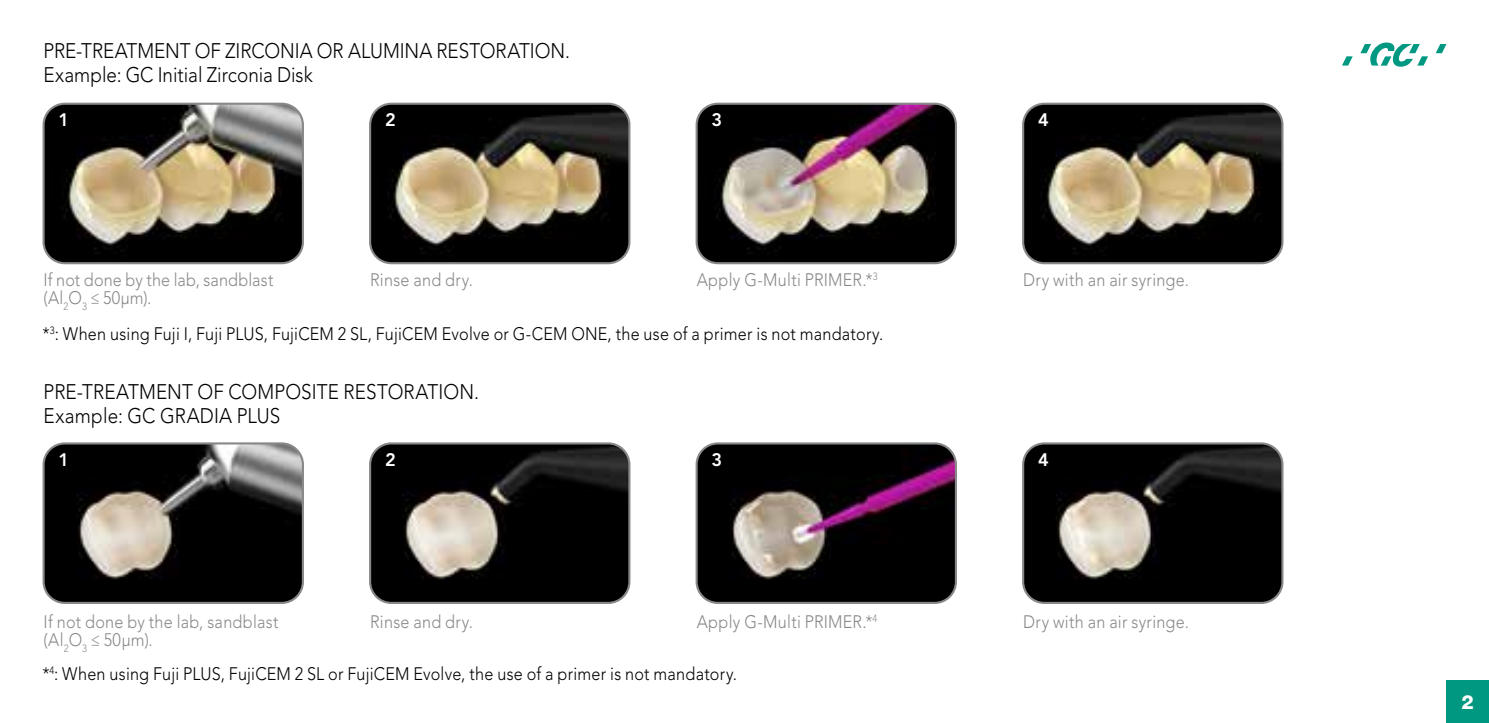
<style>
.page{position:relative;width:1489px;height:723px;background:#fff}
.page>*{position:absolute;margin:0;border:0;box-sizing:border-box;transform-origin:0 0}
.t1{font:300 21px/24px "Avenir LT Std";color:#000;scale:.9 1}
.t2{font:800 19.5px "Helvetica Neue LT Std";color:#fff}
.t3{font:300 18px/18px "Avenir LT Std";letter-spacing:.015em;color:#878988;scale:.9 1}
.t4{font:300 18px "Avenir LT Std";letter-spacing:.015em;color:#000;scale:.9 1}
.t5{font:800 18px "Avenir LT Std";color:#fff}
</style>
<div class="page">
<svg style="left:1436px;top:44px;width:10px;height:9px"></svg>
<svg style="left:1360px;top:43px;width:67px;height:24px"></svg>
<svg style="left:1342px;top:56px;width:10px;height:10px"></svg>
<div style="left:1446px;top:680px;width:42px;height:43px;background:#009880"></div>
<img style="left:44px;top:104px;width:257px;height:159px">
<div style="left:43px;top:103px;width:261px;height:161px;border:2px solid #878988;border-radius:21px"></div>
<img style="left:372px;top:104px;width:257px;height:159px">
<div style="left:369px;top:103px;width:261px;height:161px;border:2px solid #878988;border-radius:21px"></div>
<img style="left:698px;top:104px;width:257px;height:159px">
<div style="left:695px;top:103px;width:261px;height:161px;border:2px solid #878988;border-radius:21px"></div>
<img style="left:1025px;top:104px;width:257px;height:159px">
<div style="left:1022px;top:103px;width:261px;height:161px;border:2px solid #878988;border-radius:21px"></div>
<img style="left:44px;top:445px;width:257px;height:156px">
<div style="left:43px;top:442px;width:261px;height:162px;border:2px solid #878988;border-radius:21px"></div>
<img style="left:372px;top:445px;width:257px;height:156px">
<div style="left:369px;top:442px;width:261px;height:162px;border:2px solid #878988;border-radius:21px"></div>
<img style="left:698px;top:445px;width:257px;height:158px">
<div style="left:695px;top:442px;width:261px;height:162px;border:2px solid #878988;border-radius:21px"></div>
<img style="left:1025px;top:445px;width:257px;height:156px">
<div style="left:1022px;top:442px;width:261px;height:162px;border:2px solid #878988;border-radius:21px"></div>
<p class="t1" style="left:44px;top:39px;width:586px">PRE-TREATMENT OF ZIRCONIA OR ALUMINA RESTORATION.<br>Example: GC Initial Zirconia Disk</p>
<p class="t5" style="left:58px;top:110px;width:12px">1</p>
<p class="t5" style="left:385px;top:110px;width:12px">2</p>
<p class="t5" style="left:711px;top:110px;width:12px">3</p>
<p class="t5" style="left:1037px;top:110px;width:12px">4</p>
<p class="t3" style="left:44px;top:271px;width:257px">If not done by the lab, sandblast (Al<sub>2</sub>O<sub>3</sub> ≤ 50μm).</p>
<p class="t3" style="left:370px;top:271px;width:116px">Rinse and dry.</p>
<p class="t3" style="left:696px;top:271px;width:203px">Apply G-Multi PRIMER.*<sup>3</sup></p>
<p class="t3" style="left:1023px;top:271px;width:186px">Dry with an air syringe.</p>
<p class="t4" style="left:43px;top:323px;width:935px">*<sup>3</sup>: When using Fuji I, Fuji PLUS, FujiCEM 2 SL, FujiCEM Evolve or G-CEM ONE, the use of a primer is not mandatory.</p>
<p class="t1" style="left:44px;top:379px;width:485px">PRE-TREATMENT OF COMPOSITE RESTORATION.<br>Example: GC GRADIA PLUS</p>
<p class="t5" style="left:58px;top:449px;width:12px">1</p>
<p class="t5" style="left:385px;top:449px;width:12px">2</p>
<p class="t5" style="left:711px;top:449px;width:12px">3</p>
<p class="t5" style="left:1037px;top:449px;width:12px">4</p>
<p class="t3" style="left:44px;top:613px;width:262px">If not done by the lab, sandblast (Al<sub>2</sub>O<sub>3</sub> ≤ 50μm).</p>
<p class="t3" style="left:370px;top:613px;width:116px">Rinse and dry.</p>
<p class="t3" style="left:696px;top:613px;width:202px">Apply G-Multi PRIMER.*<sup>4</sup></p>
<p class="t3" style="left:1023px;top:613px;width:186px">Dry with an air syringe.</p>
<p class="t4" style="left:43px;top:664px;width:773px">*<sup>4</sup>: When using Fuji PLUS, FujiCEM 2 SL or FujiCEM Evolve, the use of a primer is not mandatory.</p>
<p class="t2" style="left:1461px;top:690px;width:14px">2</p>
</div>
